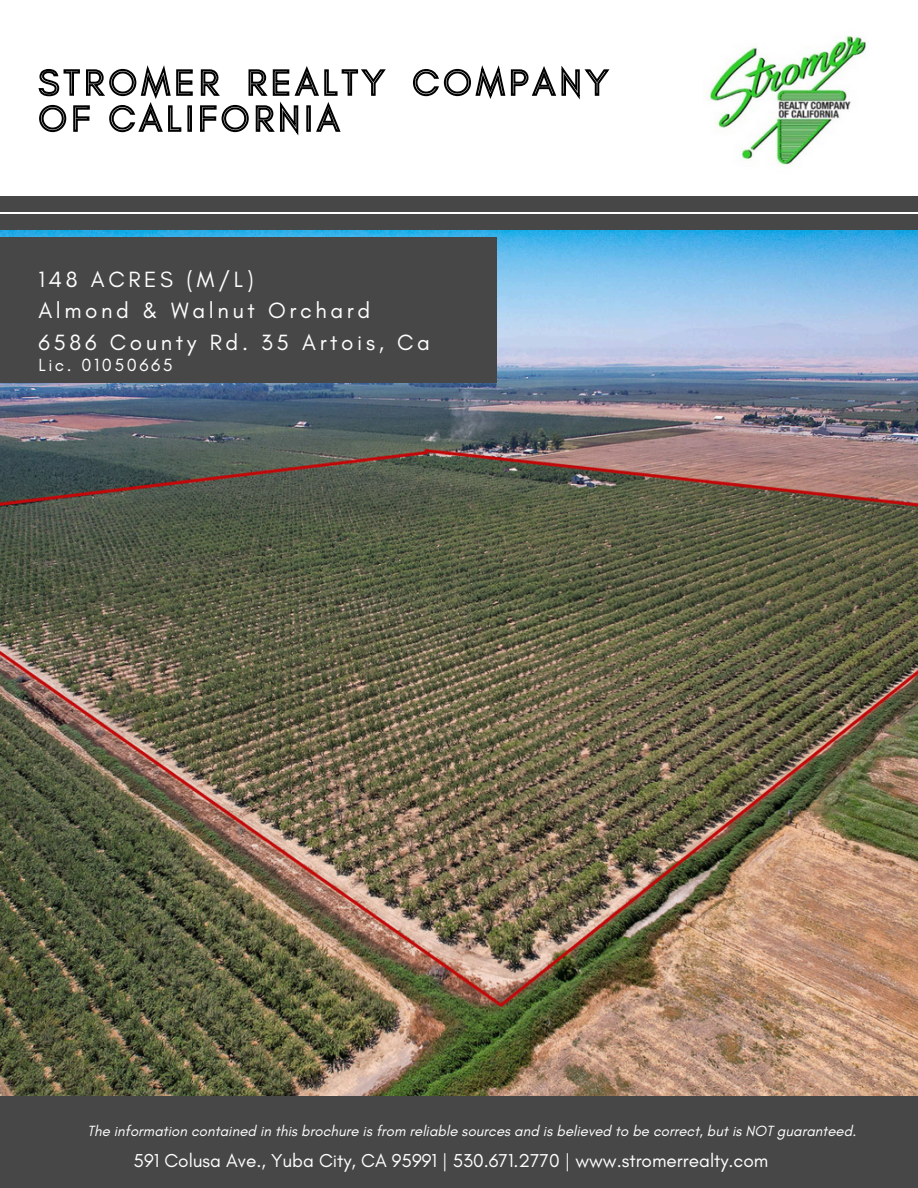
<style>
.page{position:relative;width:918px;height:1188px;background:#fff}
.page>*{position:absolute;margin:0;border:0;box-sizing:border-box;transform-origin:0 0}
.t1{font:22.5px/31.5px "Glacial Indifference";letter-spacing:.16em;color:#fff}
.t2{font:19.05px "Glacial Indifference";color:#fff}
.t3{font:18px "Glacial Indifference";letter-spacing:.14em;color:#fff}
.t4{font:italic 15px "Glacial Indifference";color:#fff}
</style>
<div class="page">
<img style="left:0;top:230px;width:918px;height:866px">
<div style="left:0;top:214px;width:918px;height:16px;background:#474747"></div>
<div style="left:0;top:238px;width:497px;height:145px;background:#474747"></div>
<img style="left:705px;top:36px;width:161px;height:130px">
<div style="left:0;top:196px;width:918px;height:16px;background:#474747"></div>
<div style="left:0;top:1096px;width:918px;height:92px;background:#474747"></div>
<svg style="left:38px;top:65px;width:572px;height:71px"></svg>
<p class="t1" style="left:38px;top:263px;width:393px">148 ACRES (M/L)<br>Almond &amp; Walnut Orchard<br>6586 County Rd. 35 Artois, Ca</p>
<h3 class="t3" style="left:38px;top:354px;width:136px">Lic. 01050665</h3>
<p class="t4" style="left:87px;top:1122px;width:770px">The information contained in this brochure is from reliable sources and is believed to be correct, but is NOT guaranteed.</p>
<h3 class="t2" style="left:134px;top:1149px;width:636px">591 Colusa Ave., Yuba City, CA 95991 | 530.671.2770 | www.stromerrealty.com</h3>
</div>
